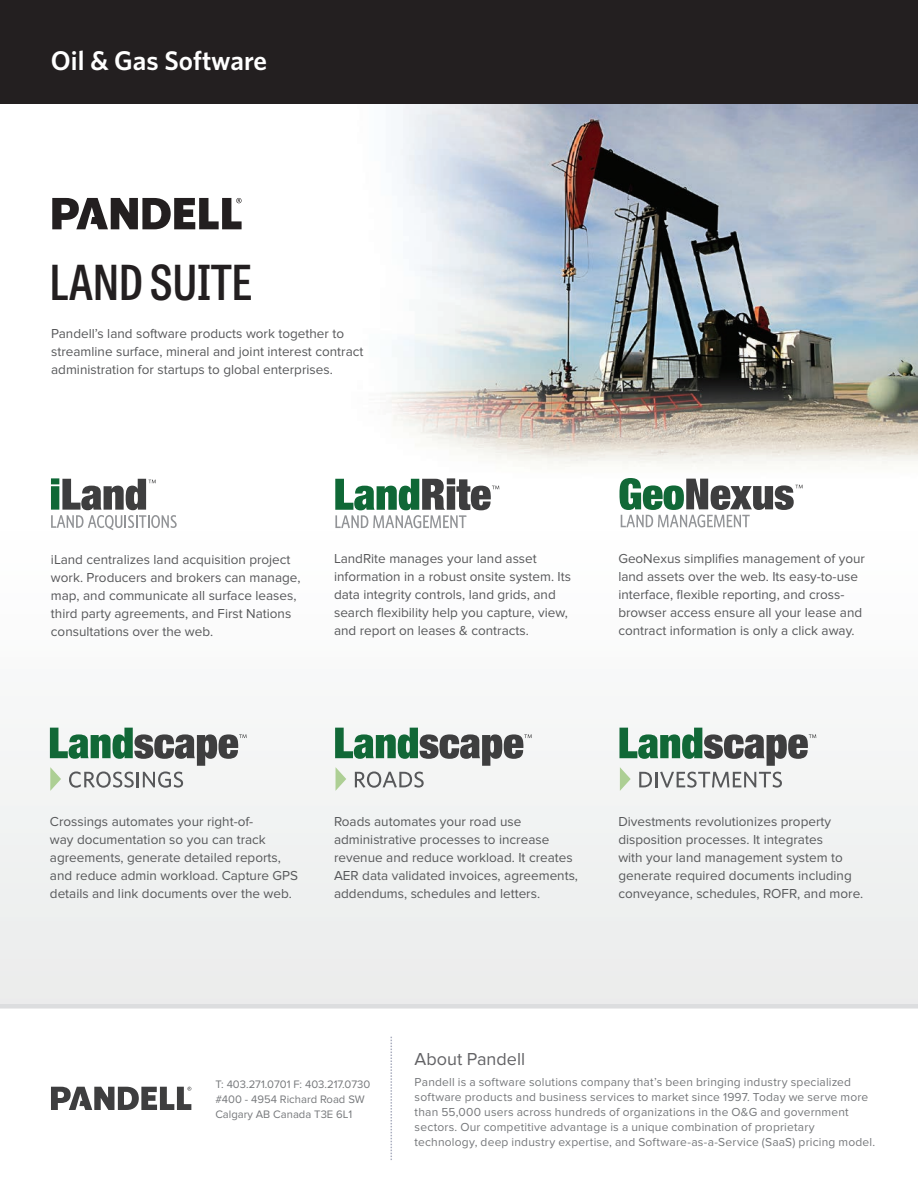
<style>
.page{position:relative;width:918px;height:1188px;background:#fff}
.page>*{position:absolute;margin:0;border:0;box-sizing:border-box;transform-origin:0 0}
.t1{font:600 48px "Tablet Gothic Condensed";color:#231f20}
.t2{font:600 27px "Whitney";color:#fff}
.t3{font:18px "Proxima Nova";color:#636366}
.t4{font:13.5px/18px "Proxima Nova";color:#57585a}
.t5{font:12px/15px "Proxima Nova";letter-spacing:.015em;color:#76787b}
.t6{font:11.25px/15px "Proxima Nova";color:#76787b}
</style>
<div class="page">
<div style="left:0;top:500px;width:918px;height:507px;background:#f4f5f5"></div>
<img style="left:386px;top:104px;width:532px;height:392px">
<div style="left:0;top:1004px;width:918px;height:5px;background:#dcdddf"></div>
<svg style="left:51px;top:1087px;width:140px;height:23px"></svg>
<svg style="left:391px;top:1037px;width:1px;height:123px"></svg>
<div style="left:0;top:0;width:918px;height:104px;background:#231f20"></div>
<svg style="left:335px;top:728px;width:197px;height:63px"></svg>
<svg style="left:50px;top:728px;width:197px;height:63px"></svg>
<svg style="left:619px;top:728px;width:197px;height:63px"></svg>
<svg style="left:52px;top:198px;width:190px;height:31px"></svg>
<svg style="left:51px;top:478px;width:126px;height:52px"></svg>
<svg style="left:335px;top:478px;width:164px;height:50px"></svg>
<svg style="left:620px;top:478px;width:183px;height:50px"></svg>
<h2 class="t2" style="left:51px;top:44px;width:218px">Oil &amp; Gas Software</h2>
<h1 class="t1" style="left:50px;top:250px;width:204px">LAND SUITE</h1>
<p class="t4" style="left:51px;top:325px;width:314px">Pandell’s land software products work together to streamline surface, mineral and joint interest contract administration for startups to global enterprises.</p>
<p class="t4" style="left:51px;top:551px;width:251px">iLand centralizes land acquisition project work. Producers and brokers can manage, map, and communicate all surface leases, third party agreements, and First Nations consultations over the web.</p>
<p class="t4" style="left:618px;top:550px;width:248px">GeoNexus simplifies management of your land assets over the web. Its easy-to-use interface, flexible reporting, and cross&shy;browser access ensure all your lease and contract information is only a click away.</p>
<p class="t4" style="left:334px;top:550px;width:239px">LandRite manages your land asset information in a robust onsite system. Its data integrity controls, land grids, and search flexibility help you capture, view, and report on leases &amp; contracts.</p>
<p class="t4" style="left:50px;top:813px;width:250px">Crossings automates your right-of-<br>way documentation so you can track agreements, generate detailed reports, and reduce admin workload. Capture GPS details and link documents over the web.</p>
<p class="t4" style="left:334px;top:813px;width:246px">Roads automates your road use administrative processes to increase revenue and reduce workload. It creates AER data validated invoices, agreements, addendums, schedules and letters.</p>
<p class="t4" style="left:618px;top:813px;width:246px">Divestments revolutionizes property disposition processes. It integrates<br>with your land management system to generate required documents including conveyance, schedules, ROFR, and more.</p>
<p class="t6" style="left:215px;top:1077px;width:156px">T: 403.271.0701 F: 403.217.0730 #400 - 4954 Richard Road SW<br>Calgary AB Canada T3E 6L1</p>
<h3 class="t3" style="left:415px;top:1049px;width:112px">About Pandell</h3>
<p class="t5" style="left:415px;top:1075px;width:462px">Pandell is a software solutions company that’s been bringing industry specialized software products and business services to market since 1997. Today we serve more than 55,000 users across hundreds of organizations in the O&amp;G and government sectors. Our competitive advantage is a unique combination of proprietary technology, deep industry expertise, and Software-as-a-Service (SaaS) pricing model.</p>
</div>
